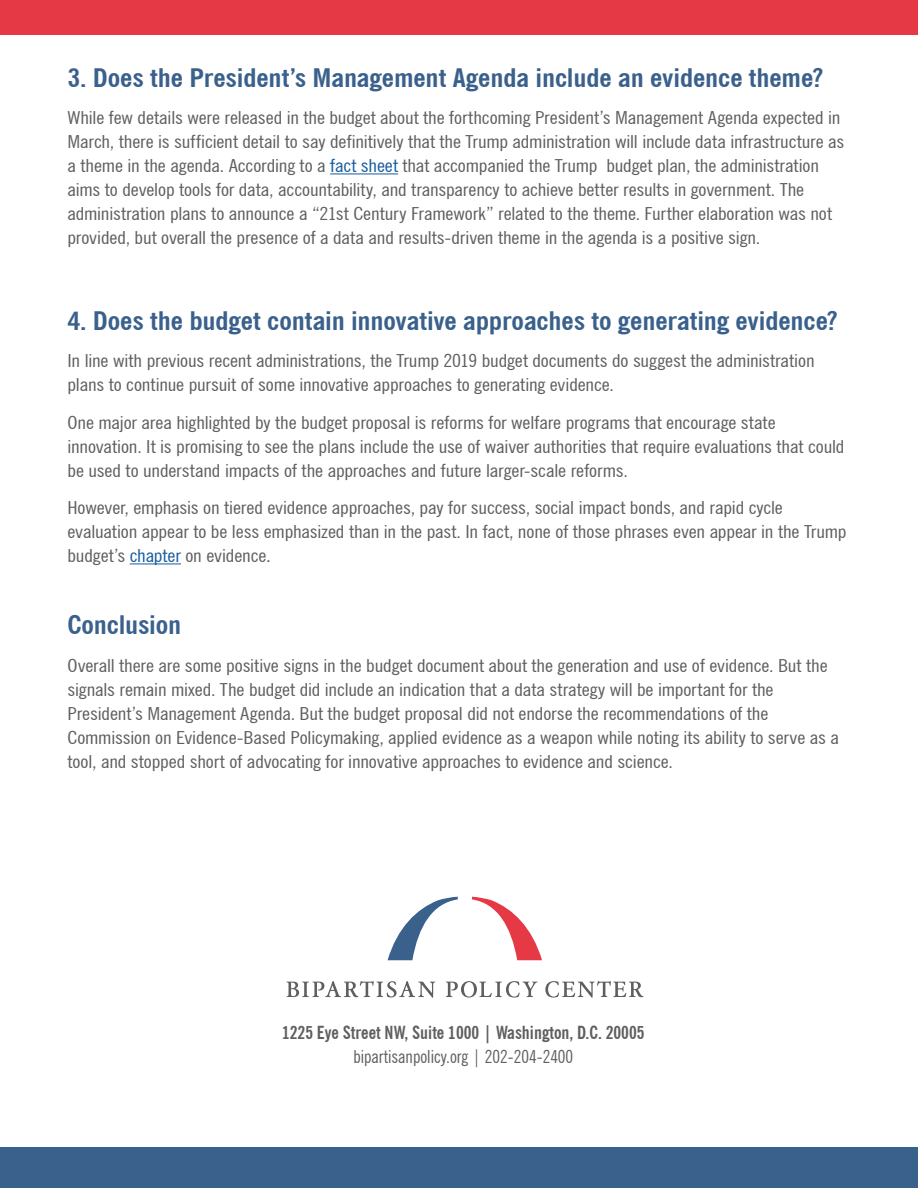
<style>
.page{position:relative;width:918px;height:1188px;background:#fff}
.page>*{position:absolute;margin:0;border:0;box-sizing:border-box;transform-origin:0 0}
.Body_Copy{font:700 condensed 25.5px "News Gothic BT";letter-spacing:-.005em;color:#3a608c;scale:1.17 1}
.Body_Copy-2{font:condensed 18px/24px "News Gothic BT";letter-spacing:-.005em;color:#5f5f62;scale:1.16 1}
.t1{font:700 condensed 18px "News Gothic BT";color:#5f5f62}
.Body_Copy-3{font:condensed 18px "News Gothic BT";letter-spacing:-.005em;color:#5f5f62}
.s1{color:#175d9e}
.s2{font-size:19.5px}
</style>
<div class="page">
<div style="left:0;top:1148px;width:918px;height:40px;background:#3a608c"></div>
<div style="left:0;top:0;width:918px;height:35px;background:#e53945"></div>
<hr style="left:330px;top:174px;width:68px;height:1px;background:#175d9e">
<hr style="left:130px;top:564px;width:51px;height:1px;background:#175d9e">
<svg style="left:287px;top:981px;width:148px;height:17px"></svg>
<svg style="left:446px;top:981px;width:92px;height:17px"></svg>
<svg style="left:545px;top:981px;width:99px;height:17px"></svg>
<svg style="left:472px;top:897px;width:70px;height:63px"></svg>
<svg style="left:388px;top:897px;width:70px;height:63px"></svg>
<p class="Body_Copy" style="left:68px;top:62px;width:647px">3. Does the President’s Management Agenda include an evidence theme?</p>
<p class="Body_Copy-2" style="left:68px;top:106px;width:671px">While few details were released in the budget about the forthcoming President’s Management Agenda expected in March, there is sufficient detail to say definitively that the Trump administration will include data infrastructure as a theme in the agenda. According to a <span class="s1">fact sheet</span> that accompanied the Trump budget plan, the administration aims to develop tools for data, accountability, and transparency to achieve better results in government. The administration plans to announce a “21st Century Framework” related to the theme. Further elaboration was not provided, but overall the presence of a data and results-driven theme in the agenda is a positive sign.</p>
<p class="Body_Copy" style="left:68px;top:305px;width:659px">4. Does the budget contain innovative approaches to generating evidence?</p>
<p class="Body_Copy-2" style="left:68px;top:349px;width:646px">In line with previous recent administrations, the Trump 2019 budget documents do suggest the administration plans to continue pursuit of some innovative approaches to generating evidence.</p>
<p class="Body_Copy-2" style="left:68px;top:410px;width:671px">One major area highlighted by the budget proposal is reforms for welfare programs that encourage state innovation. It is promising to see the plans include the use of waiver authorities that require evaluations that could be used to understand impacts of the approaches and future larger-scale reforms.</p>
<p class="Body_Copy-2" style="left:68px;top:496px;width:673px">However, emphasis on tiered evidence approaches, pay for success, social impact bonds, and rapid cycle evaluation appear to be less emphasized than in the past. In fact, none of those phrases even appear in the Trump budget’s <span class="s1">chapter</span> on evidence<span class="s2">.</span></p>
<p class="Body_Copy" style="left:68px;top:610px;width:99px">Conclusion</p>
<p class="Body_Copy-2" style="left:68px;top:653px;width:667px">Overall there are some positive signs in the budget document about the generation and use of evidence. But the signals remain mixed. The budget did include an indication that a data strategy will be important for the President’s Management Agenda. But the budget proposal did not endorse the recommendations of the Commission on Evidence-Based Policymaking, applied evidence as a weapon while noting its ability to serve as a tool, and stopped short of advocating for innovative approaches to evidence and science.</p>
<p class="t1" style="left:282px;top:1022px;width:364px">1225 Eye Street NW, Suite 1000 | Washington, D.C. 20005</p>
<p class="Body_Copy-3" style="left:353px;top:1046px;width:221px">bipartisanpolicy.org | 202-204-2400</p>
</div>
